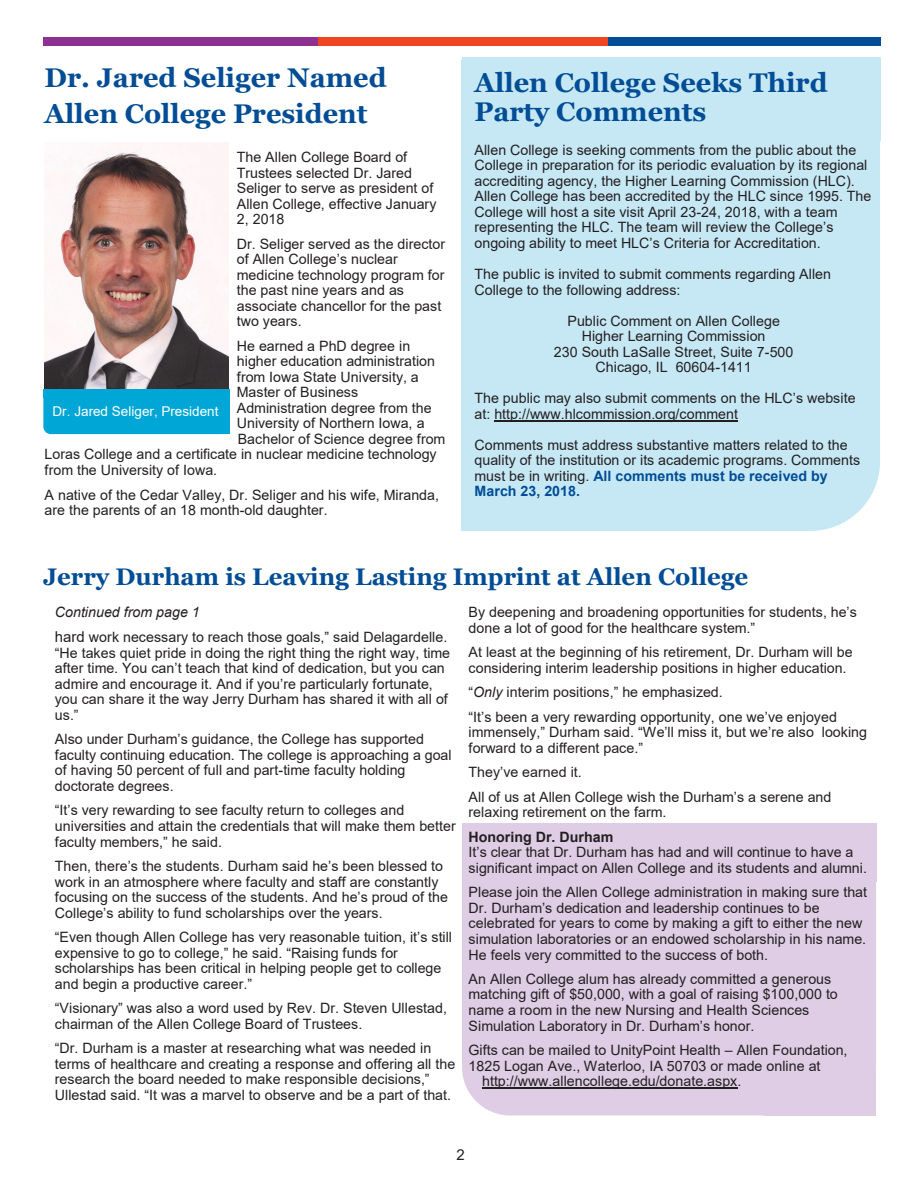
<style>
.page{position:relative;width:920px;height:1190px;background:#fff}
.page>*{position:absolute;margin:0;border:0;box-sizing:border-box;transform-origin:0 0}
.t1{font:700 27px/36.2px "Georgia";color:#014d95}
.t2{font:700 24px "Georgia";color:#014d95}
.t3{font:15px "Arial";color:#231f20}
.t4{font:14.25px/15.6px "Arial";color:#231f20}
.t5{font:700 14.25px "Arial";color:#231f20}
.t6{font:13.5px "Arial";letter-spacing:.005em;color:#fff}
.s1{font-weight:700;color:#014d95}
.s2{font-style:italic}
.s3{font-size:15px}
</style>
<div class="page">
<div style="left:462px;top:825px;width:413px;height:290px;background:#decde4;border-radius:48px"></div>
<div style="left:764px;top:823px;width:111px;height:292px;background:#decde4"></div>
<div style="left:462px;top:823px;width:413px;height:58px;background:#decde4"></div>
<div style="left:601px;top:37px;width:279px;height:9px;background:#014d95"></div>
<div style="left:43px;top:37px;width:276px;height:9px;background:#8d3092"></div>
<div style="left:318px;top:37px;width:289px;height:9px;background:#ef4522"></div>
<hr style="left:482px;top:1087px;width:255px;height:1px;background:#231f20">
<img style="left:44px;top:142px;width:185px;height:247px">
<div style="left:43px;top:389px;width:186px;height:45px;background:#00a6d5;border-radius:7px"></div>
<div style="left:179px;top:389px;width:50px;height:45px;background:#00a6d5"></div>
<div style="left:43px;top:389px;width:186px;height:9px;background:#00a6d5"></div>
<div style="left:461px;top:59px;width:418px;height:472px;background:#c6e8f5;border-radius:70px"></div>
<div style="left:461px;top:59px;width:113px;height:472px;background:#c6e8f5"></div>
<div style="left:462px;top:58px;width:418px;height:83px;background:#c6e8f5"></div>
<hr style="left:494px;top:420px;width:244px;height:1px;background:#231f20">
<h1 class="t1" style="left:45px;top:59px;width:343px">Dr. Jared Seliger Named<br>Allen College President</h1>
<p class="t4" style="left:237px;top:149px;width:201px">The Allen College Board of<br>Trustees selected Dr. Jared<br>Seliger to serve as president of<br>Allen College, effective January<br>2, 2018</p>
<p class="t4" style="left:237px;top:236px;width:210px">Dr. Seliger served as the director of Allen College’s nuclear medicine technology program for the past nine years and as associate chancellor for the past two years.</p>
<p class="t4" style="left:237px;top:338px;width:175px">He earned a PhD degree in</p>
<p class="t4" style="left:237px;top:353px;width:199px">higher education administration</p>
<p class="t4" style="left:237px;top:369px;width:183px">from Iowa State University, a</p>
<p class="t4" style="left:237px;top:384px;width:123px">Master of Business</p>
<p class="t4" style="left:237px;top:400px;width:196px">Administration degree from the</p>
<p class="t4" style="left:237px;top:415px;width:189px">University of Northern Iowa, a</p>
<p class="t4" style="left:238px;top:431px;width:209px">Bachelor of Science degree from</p>
<p class="t4" style="left:45px;top:446px;width:393px">Loras College and a certificate in nuclear medicine technology</p>
<p class="t4" style="left:45px;top:462px;width:174px">from the University of Iowa.</p>
<p class="t4" style="left:45px;top:486px;width:396px">A native of the Cedar Valley, Dr. Seliger and his wife, Miranda, are the parents of an 18 month-old daughter.</p>
<p class="t6" style="left:53px;top:402px;width:167px">Dr. Jared Seliger, President</p>
<h1 class="t1" style="left:474px;top:69px;width:354px;line-height:29px">Allen College Seeks Third<br>Party Comments</h1>
<p class="t4" style="left:474px;top:142px;width:398px">Allen College is seeking comments from the public about the College in preparation for its periodic evaluation by its regional accrediting agency, the Higher Learning Commission (HLC).<br>Allen College has been accredited by the HLC since 1995. The College will host a site visit April 23-24, 2018, with a team representing the HLC. The team will review the College’s ongoing ability to meet HLC’s Criteria for Accreditation.</p>
<p class="t4" style="left:474px;top:266px;width:358px">The public is invited to submit comments regarding Allen<br>College to the following address:</p>
<p class="t4" style="left:554px;top:312px;width:241px;text-align:center">Public Comment on Allen College<br>Higher Learning Commission<br>230 South LaSalle Street, Suite 7-500<br>Chicago, IL 60604-1411</p>
<p class="t4" style="left:474px;top:390px;width:382px">The public may also submit comments on the HLC’s website at: http://www.hlcommission.org/comment</p>
<p class="t4" style="left:474px;top:437px;width:387px">Comments must address substantive matters related to the quality of the institution or its academic programs. Comments must be in writing. <span class="s1">All comments must be received by March 23, 2018.</span></p>
<h2 class="t2" style="left:43px;top:561px;width:706px">Jerry Durham is Leaving Lasting Imprint at Allen College</h2>
<p class="t4" style="left:55px;top:599px;width:394px;line-height:24.9px"><span class="s2">Continued from page 1<br></span><span class="s3">hard</span> work necessary to reach those goals,” said Delagardelle.</p>
<p class="t4" style="left:55px;top:644px;width:397px">“He takes quiet pride in doing the right thing the right way, time after time. You can’t teach that kind of dedication, but you can admire and encourage it. And if you’re particularly fortunate, you can share it the way Jerry Durham has shared it with all of us.”</p>
<p class="t4" style="left:55px;top:731px;width:398px">Also under Durham’s guidance, the College has supported faculty continuing education. The college is approaching a goal of having 50 percent of full and part-time faculty holding doctorate degrees.</p>
<p class="t4" style="left:55px;top:802px;width:402px">“It’s very rewarding to see faculty return to colleges and universities and attain the credentials that will make them better faculty members,” he said.</p>
<p class="t4" style="left:55px;top:858px;width:394px">Then, there’s the students. Durham said he’s been blessed to work in an atmosphere where faculty and staff are constantly focusing on the success of the students. And he’s proud of the College’s ability to fund scholarships over the years.</p>
<p class="t4" style="left:55px;top:928px;width:398px">“Even though Allen College has very reasonable tuition, it’s still expensive to go to college,” he said. “Raising funds for scholarships has been critical in helping people get to college and begin a productive career.”</p>
<p class="t4" style="left:55px;top:1000px;width:393px">“Visionary” was also a word used by Rev. Dr. Steven Ullestad, chairman of the Allen College Board of Trustees.</p>
<p class="t4" style="left:55px;top:1040px;width:402px">“Dr. Durham is a master at researching what was needed in terms of healthcare and creating a response and offering all the research the board needed to make responsible decisions,” Ullestad said. “It was a marvel to observe and be a part of that.</p>
<p class="t4" style="left:468px;top:604px;width:390px">By deepening and broadening opportunities for students, he’s done a lot of good for the healthcare system.”</p>
<p class="t4" style="left:468px;top:643px;width:385px">At least at the beginning of his retirement, Dr. Durham will be considering interim leadership positions in higher education.</p>
<p class="t4" style="left:468px;top:679px;width:370px;line-height:24.3px">“<span class="s2">Only</span> interim positions,” he emphasized.<br>“It’s been a very rewarding opportunity, one we’ve enjoyed</p>
<p class="t4" style="left:468px;top:724px;width:400px">immensely,” Durham said. “We’ll miss it, but we’re also looking forward to a different pace.”</p>
<p class="t4" style="left:468px;top:759px;width:364px;line-height:24.5px">They’ve earned it.<br>All of us at Allen College wish the Durham’s a serene and</p>
<p class="t4" style="left:468px;top:804px;width:199px">relaxing retirement on the farm.</p>
<p class="t5" style="left:468px;top:826px;width:146px">Honoring Dr. Durham</p>
<p class="t4" style="left:468px;top:844px;width:400px">It’s clear that Dr. Durham has had and will continue to have a significant impact on Allen College and its students and alumni.</p>
<p class="t4" style="left:468px;top:884px;width:400px">Please join the Allen College administration in making sure that Dr. Durham’s dedication and leadership continues to be celebrated for years to come by making a gift to either the new simulation laboratories or an endowed scholarship in his name.<br>He feels very committed to the success of both.</p>
<p class="t4" style="left:468px;top:970px;width:370px">An Allen College alum has already committed a generous matching gift of $50,000, with a goal of raising $100,000 to name a room in the new Nursing and Health Sciences Simulation Laboratory in Dr. Durham’s honor.</p>
<p class="t4" style="left:468px;top:1041px;width:380px">Gifts can be mailed to UnityPoint Health – Allen Foundation,</p>
<p class="t4" style="left:468px;top:1057px;width:353px">1825 Logan Ave., Waterloo, IA 50703 or made online at</p>
<p class="t4" style="left:482px;top:1072px;width:261px">http://www.allencollege.edu/donate.aspx.</p>
<p class="t3" style="left:456px;top:1143px;width:10px">2</p>
</div>
